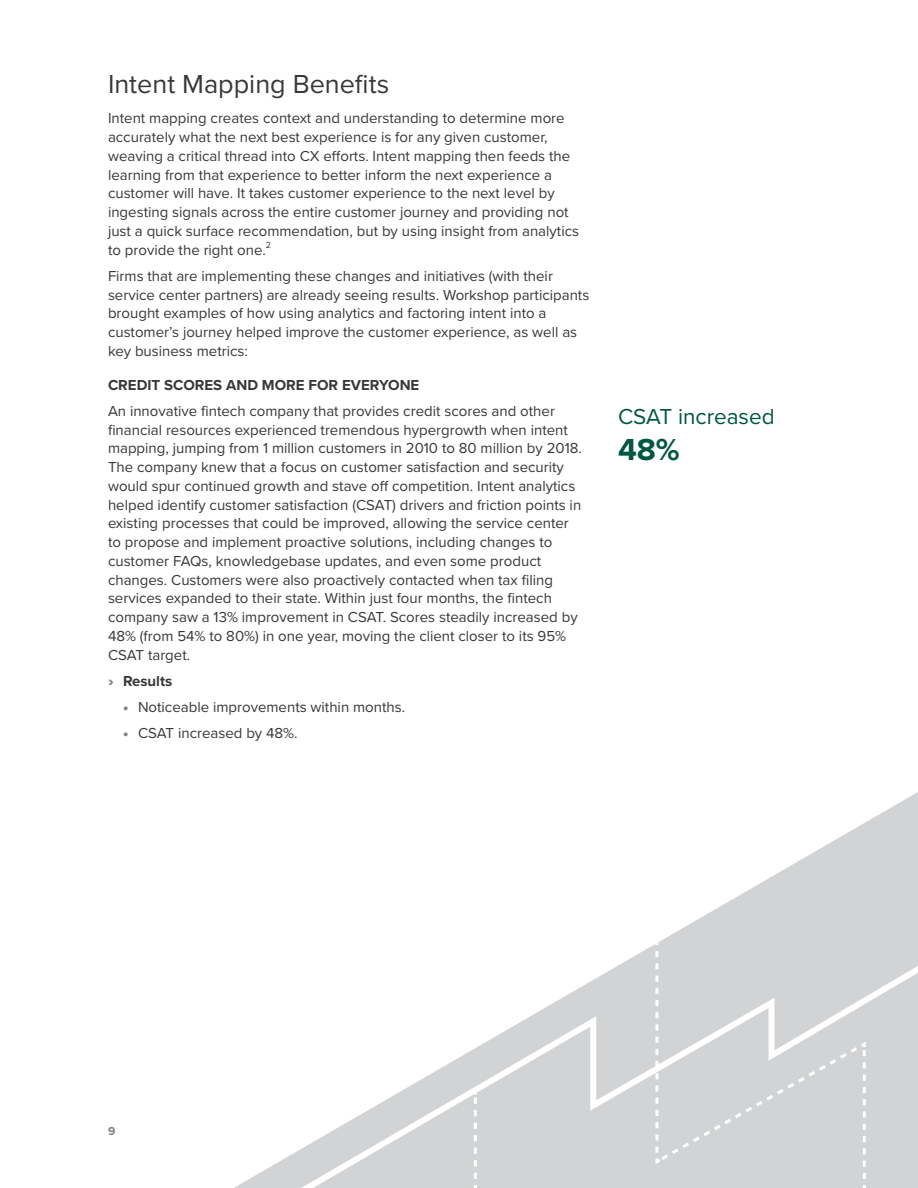
<style>
.page{position:relative;width:918px;height:1188px;background:#fff}
.page>*{position:absolute;margin:0;border:0;box-sizing:border-box;transform-origin:0 0}
.t1{font:700 31.5px "Proxima Nova";color:#005740}
.t2{font:27px "Proxima Nova";color:#383839}
.t3{font:22.5px "Proxima Nova";color:#005740}
.t4{font:15px/18.8px "Proxima Nova";color:#383839}
.t5{font:700 15px "Proxima Nova";color:#383839}
.t6{font:700 12px "Proxima Nova";color:#808285}
.s1{font-weight:900;color:#808285}
</style>
<div class="page">
<svg style="left:234px;top:792px;width:684px;height:396px"></svg>
<svg style="left:291px;top:956px;width:627px;height:232px"></svg>
<svg style="left:474px;top:1091px;width:3px;height:88px"></svg>
<div style="left:654px;top:933px;width:213px;height:246px;background:#d1d3d4"></div>
<h2 class="t2" style="left:108px;top:64px;width:283px">Intent Mapping Benefits</h2>
<p class="t4" style="left:108px;top:108px;width:473px">Intent mapping creates context and understanding to determine more accurately what the next best experience is for any given customer, weaving a critical thread into CX efforts. Intent mapping then feeds the learning from that experience to better inform the next experience a customer will have. It takes customer experience to the next level by ingesting signals across the entire customer journey and providing not just a quick surface recommendation, but by using insight from analytics to provide the right one.<sup>2</sup></p>
<p class="t4" style="left:108px;top:266px;width:483px">Firms that are implementing these changes and initiatives (with their service center partners) are already seeing results. Workshop participants brought examples of how using analytics and factoring intent into a customer’s journey helped improve the customer experience, as well as key business metrics:</p>
<p class="t5" style="left:108px;top:373px;width:313px">CREDIT SCORES AND MORE FOR EVERYONE</p>
<p class="t4" style="left:108px;top:401px;width:476px">An innovative fintech company that provides credit scores and other financial resources experienced tremendous hypergrowth when intent mapping, jumping from 1 million customers in 2010 to 80 million by 2018.<br>The company knew that a focus on customer satisfaction and security would spur continued growth and stave off competition. Intent analytics helped identify customer satisfaction (CSAT) drivers and friction points in existing processes that could be improved, allowing the service center to propose and implement proactive solutions, including changes to customer FAQs, knowledgebase updates, and even some product changes. Customers were also proactively contacted when tax filing services expanded to their state. Within just four months, the fintech company saw a 13% improvement in CSAT. Scores steadily increased by 48% (from 54% to 80%) in one year, moving the client closer to its 95% CSAT target.</p>
<p class="t5" style="left:108px;top:670px;width:66px"><span class="s1">›</span> Results</p>
<p class="t4" style="left:123px;top:697px;width:284px"><span class="s1">•</span> Noticeable improvements within months.</p>
<p class="t4" style="left:123px;top:723px;width:176px"><span class="s1">•</span> CSAT increased by 48%.</p>
<h3 class="t3" style="left:618px;top:400px;width:158px">CSAT increased</h3>
<h1 class="t1" style="left:618px;top:426px;width:63px">48%</h1>
<p class="t6" style="left:108px;top:1122px;width:9px">9</p>
</div>
